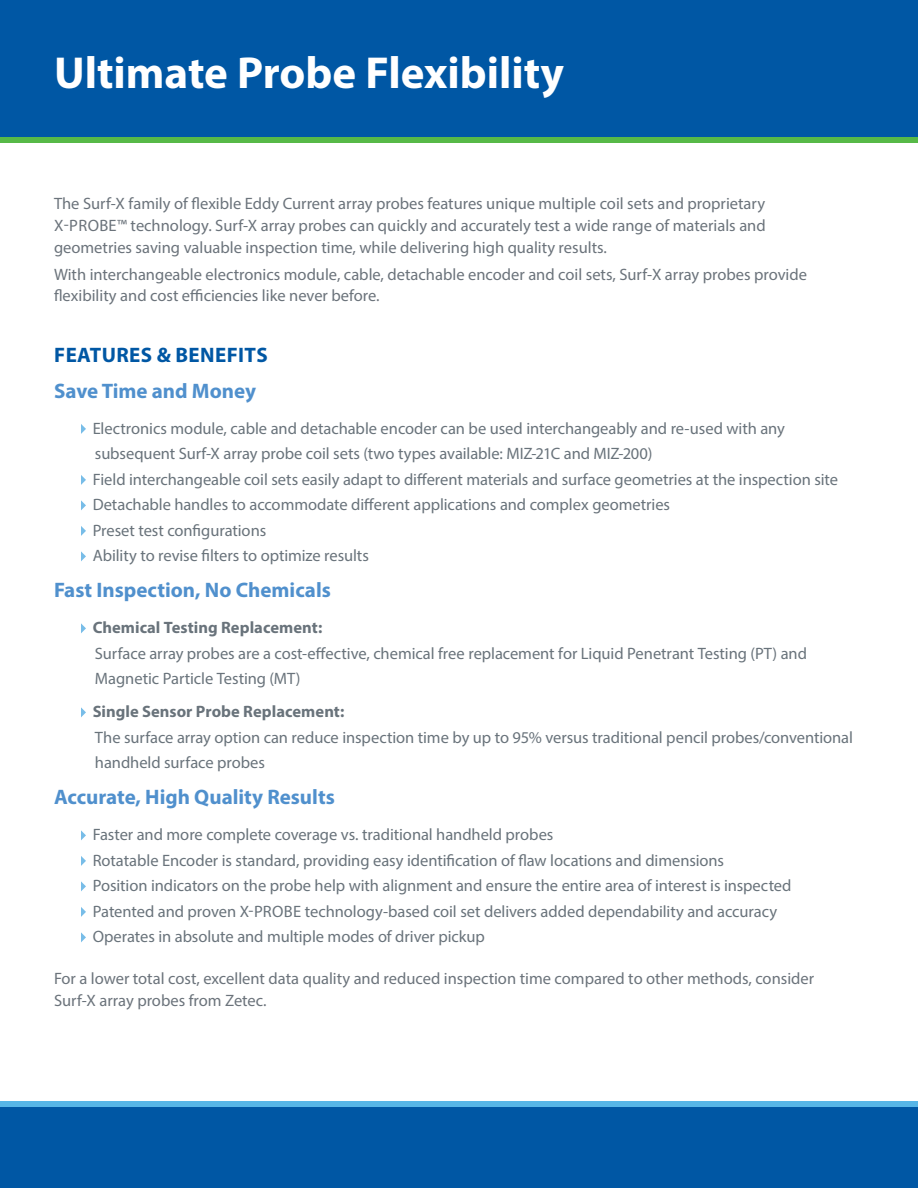
<style>
.page{position:relative;width:918px;height:1188px;background:#fff}
.page>*{position:absolute;margin:0;border:0;box-sizing:border-box;transform-origin:0 0}
.t1{font:700 45px "Myriad Pro";color:#fff}
.t2{font:700 21px "Myriad Pro";color:#5090cd}
.t3{font:700 21px "Myriad Pro";letter-spacing:.02em;color:#0057a4}
.t4{font:16.5px/25.5px "Myriad Pro";letter-spacing:-.005em;color:#69737b}
.t5{font:16.5px/21.6px "Myriad Pro";color:#6b737b}
.t6{font:700 16.5px "Myriad Pro";color:#69737b}
</style>
<div class="page">
<div style="left:0;top:1101px;width:918px;height:6px;background:#57b6e7"></div>
<div style="left:0;top:1107px;width:918px;height:81px;background:#0057a4"></div>
<div style="left:0;top:0;width:918px;height:137px;background:#0057a4"></div>
<div style="left:0;top:137px;width:918px;height:6px;background:#57b947"></div>
<svg style="left:81px;top:424px;width:5px;height:10px"></svg>
<svg style="left:81px;top:475px;width:5px;height:10px"></svg>
<svg style="left:81px;top:500px;width:5px;height:10px"></svg>
<svg style="left:81px;top:526px;width:5px;height:10px"></svg>
<svg style="left:81px;top:551px;width:5px;height:10px"></svg>
<svg style="left:81px;top:623px;width:5px;height:10px"></svg>
<svg style="left:81px;top:707px;width:5px;height:10px"></svg>
<svg style="left:81px;top:830px;width:5px;height:10px"></svg>
<svg style="left:81px;top:856px;width:5px;height:10px"></svg>
<svg style="left:81px;top:881px;width:5px;height:10px"></svg>
<svg style="left:81px;top:907px;width:5px;height:10px"></svg>
<svg style="left:81px;top:932px;width:5px;height:10px"></svg>
<h1 class="t1" style="left:54px;top:55px;width:512px">Ultimate Probe Flexibility</h1>
<p class="t5" style="left:54px;top:194px;width:713px;text-align:justify">The Surf-X family of flexible Eddy Current array probes features unique multiple coil sets and proprietary X-PROBE™ technology. Surf-X array probes can quickly and accurately test a wide range of materials and geometries saving valuable inspection time, while delivering high quality results.</p>
<p class="t5" style="left:54px;top:265px;width:755px">With interchangeable electronics module, cable, detachable encoder and coil sets, Surf-X array probes provide flexibility and cost efficiencies like never before.</p>
<p class="t3" style="left:54px;top:347px;width:215px">FEATURES &amp; BENEFITS</p>
<p class="t2" style="left:54px;top:383px;width:204px">Save Time and Money</p>
<p class="t4" style="left:93px;top:417px;width:747px">Electronics module, cable and detachable encoder can be used interchangeably and re-used with any subsequent Surf-X array probe coil sets (two types available: MIZ-21C and MIZ-200)<br>Field interchangeable coil sets easily adapt to different materials and surface geometries at the inspection site Detachable handles to accommodate different applications and complex geometries<br>Preset test configurations<br>Ability to revise filters to optimize results</p>
<p class="t2" style="left:54px;top:582px;width:278px">Fast Inspection, No Chemicals</p>
<p class="t6" style="left:93px;top:622px;width:231px">Chemical Testing Replacement:</p>
<p class="t4" style="left:95px;top:642px;width:714px">Surface array probes are a cost-effective, chemical free replacement for Liquid Penetrant Testing (PT) and<br>Magnetic Particle Testing (MT)</p>
<p class="t6" style="left:93px;top:706px;width:253px">Single Sensor Probe Replacement:</p>
<p class="t4" style="left:95px;top:726px;width:760px">The surface array option can reduce inspection time by up to 95% versus traditional pencil probes/conventional handheld surface probes</p>
<p class="t2" style="left:54px;top:789px;width:282px">Accurate, High Quality Results</p>
<p class="t4" style="left:93px;top:823px;width:700px">Faster and more complete coverage vs. traditional handheld probes<br>Rotatable Encoder is standard, providing easy identification of flaw locations and dimensions<br>Position indicators on the probe help with alignment and ensure the entire area of interest is inspected Patented and proven X-PROBE technology-based coil set delivers added dependability and accuracy Operates in absolute and multiple modes of driver pickup</p>
<p class="t5" style="left:54px;top:969px;width:762px">For a lower total cost, excellent data quality and reduced inspection time compared to other methods, consider<br>Surf-X array probes from Zetec.</p>
</div>
